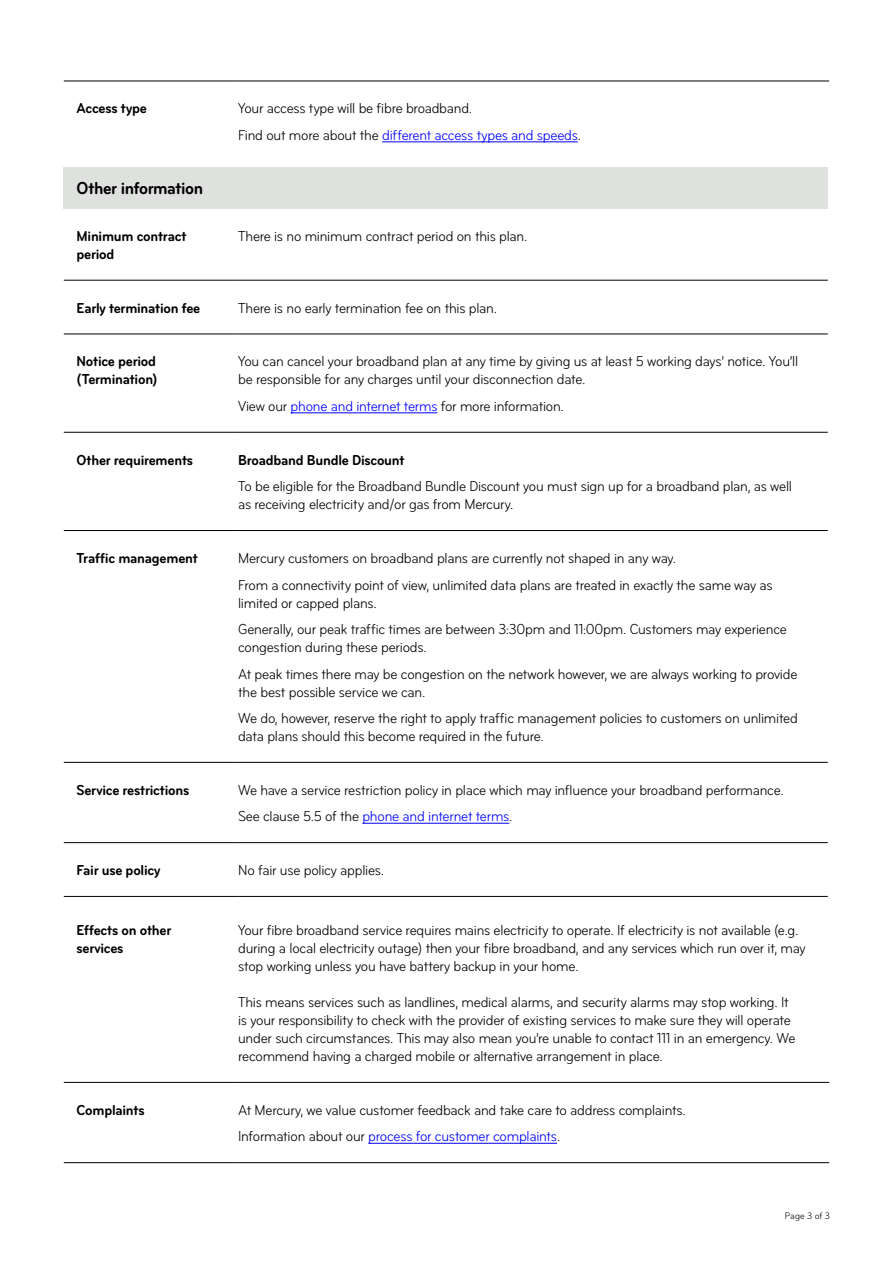
<style>
.page{position:relative;width:893px;height:1263px;background:#fff}
.page>*{position:absolute;margin:0;border:0;box-sizing:border-box;transform-origin:0 0}
.t1{font:700 18px "Bryant Condensed";letter-spacing:-.025em;color:#000}
.t2{font:15px/26.5px "Bryant Condensed";letter-spacing:-.015em;color:#000}
.t3{font:700 15px/18px "Bryant Condensed";letter-spacing:-.015em;color:#000}
.t4{font:9.75px "Bryant Condensed";letter-spacing:.01em;color:#000}
.s1{color:#00f}
</style>
<div class="page">
<hr style="left:64px;top:81px;width:174px;height:1px;background:#000">
<hr style="left:238px;top:81px;width:591px;height:1px;background:#000">
<hr style="left:382px;top:142px;width:196px;height:1px;background:#00f">
<div style="left:64px;top:167px;width:764px;height:41px;background:#dfe1df"></div>
<svg style="left:64px;top:333px;width:764px;height:1px"></svg>
<hr style="left:64px;top:432px;width:174px;height:1px;background:#000">
<hr style="left:238px;top:432px;width:590px;height:1px;background:#000">
<hr style="left:64px;top:530px;width:174px;height:1px;background:#000">
<hr style="left:238px;top:530px;width:590px;height:1px;background:#000">
<hr style="left:64px;top:896px;width:174px;height:1px;background:#000">
<hr style="left:238px;top:896px;width:590px;height:1px;background:#000">
<hr style="left:64px;top:762px;width:174px;height:1px;background:#000">
<hr style="left:238px;top:762px;width:590px;height:1px;background:#000">
<hr style="left:64px;top:842px;width:174px;height:1px;background:#000">
<hr style="left:238px;top:842px;width:590px;height:1px;background:#000">
<hr style="left:238px;top:334px;width:590px;height:1px;background:#000">
<hr style="left:64px;top:334px;width:174px;height:1px;background:#000">
<hr style="left:238px;top:280px;width:590px;height:1px;background:#000">
<hr style="left:64px;top:280px;width:174px;height:1px;background:#000">
<hr style="left:291px;top:413px;width:146px;height:1px;background:#00f">
<hr style="left:362px;top:823px;width:147px;height:1px;background:#00f">
<hr style="left:64px;top:1082px;width:174px;height:1px;background:#000">
<hr style="left:238px;top:1082px;width:591px;height:1px;background:#000">
<hr style="left:64px;top:1162px;width:174px;height:1px;background:#000">
<hr style="left:238px;top:1162px;width:591px;height:1px;background:#000">
<hr style="left:368px;top:1143px;width:189px;height:1px;background:#00f">
<p class="t3" style="left:77px;top:100px;width:72px">Access type</p>
<p class="t2" style="left:238px;top:95px;width:344px">Your access type will be fibre broadband.<br>Find out more about the <span class="s1">different access types and speeds</span>.</p>
<p class="t1" style="left:77px;top:177px;width:128px">Other information</p>
<p class="t3" style="left:77px;top:227px;width:111px">Minimum contract period</p>
<p class="t2" style="left:238px;top:223px;width:291px">There is no minimum contract period on this plan.</p>
<p class="t3" style="left:77px;top:299px;width:125px">Early termination fee</p>
<p class="t2" style="left:238px;top:295px;width:260px">There is no early termination fee on this plan.</p>
<p class="t3" style="left:77px;top:353px;width:83px">Notice period (Termination)</p>
<p class="t2" style="left:238px;top:353px;width:561px;line-height:18px">You can cancel your broadband plan at any time by giving us at least 5 working days’ notice. You’ll be responsible for any charges until your disconnection date.</p>
<p class="t2" style="left:238px;top:393px;width:327px">View our <span class="s1">phone and internet terms</span> for more information.</p>
<p class="t3" style="left:77px;top:451px;width:118px">Other requirements</p>
<p class="t3" style="left:238px;top:451px;width:168px">Broadband Bundle Discount</p>
<p class="t2" style="left:238px;top:478px;width:555px;line-height:18px">To be eligible for the Broadband Bundle Discount you must sign up for a broadband plan, as well as receiving electricity and/or gas from Mercury.</p>
<p class="t3" style="left:77px;top:549px;width:123px">Traffic management</p>
<p class="t2" style="left:238px;top:545px;width:536px">Mercury customers on broadband plans are currently not shaped in any way.<br>From a connectivity point of view, unlimited data plans are treated in exactly the same way as</p>
<p class="t2" style="left:238px;top:590px;width:550px">limited or capped plans.<br>Generally, our peak traffic times are between 3:30pm and 11:00pm. Customers may experience</p>
<p class="t2" style="left:238px;top:634px;width:561px">congestion during these periods.<br>At peak times there may be congestion on the network however, we are always working to provide</p>
<p class="t2" style="left:238px;top:679px;width:561px">the best possible service we can.<br>We do, however, reserve the right to apply traffic management policies to customers on unlimited</p>
<p class="t2" style="left:238px;top:723px;width:307px">data plans should this become required in the future.</p>
<p class="t3" style="left:77px;top:781px;width:114px">Service restrictions</p>
<p class="t2" style="left:238px;top:777px;width:547px">We have a service restriction policy in place which may influence your broadband performance.<br>See clause 5.5 of the <span class="s1">phone and internet terms</span>.</p>
<p class="t3" style="left:77px;top:861px;width:85px">Fair use policy</p>
<p class="t2" style="left:238px;top:857px;width:148px">No fair use policy applies.</p>
<p class="t3" style="left:77px;top:921px;width:96px">Effects on other services</p>
<p class="t2" style="left:238px;top:921px;width:569px;line-height:18px">Your fibre broadband service requires mains electricity to operate. If electricity is not available (e.g. during a local electricity outage) then your fibre broadband, and any services which run over it, may stop working unless you have battery backup in your home.</p>
<p class="t2" style="left:238px;top:993px;width:559px;line-height:18px">This means services such as landlines, medical alarms, and security alarms may stop working. It is your responsibility to check with the provider of existing services to make sure they will operate under such circumstances. This may also mean you’re unable to contact 111 in an emergency. We recommend having a charged mobile or alternative arrangement in place.</p>
<p class="t3" style="left:77px;top:1101px;width:70px">Complaints</p>
<p class="t2" style="left:238px;top:1097px;width:449px">At Mercury, we value customer feedback and take care to address complaints.<br>Information about our <span class="s1">process for customer complaints</span>.</p>
<p class="t4" style="left:785px;top:1210px;width:47px">Page 3 of 3</p>
</div>
